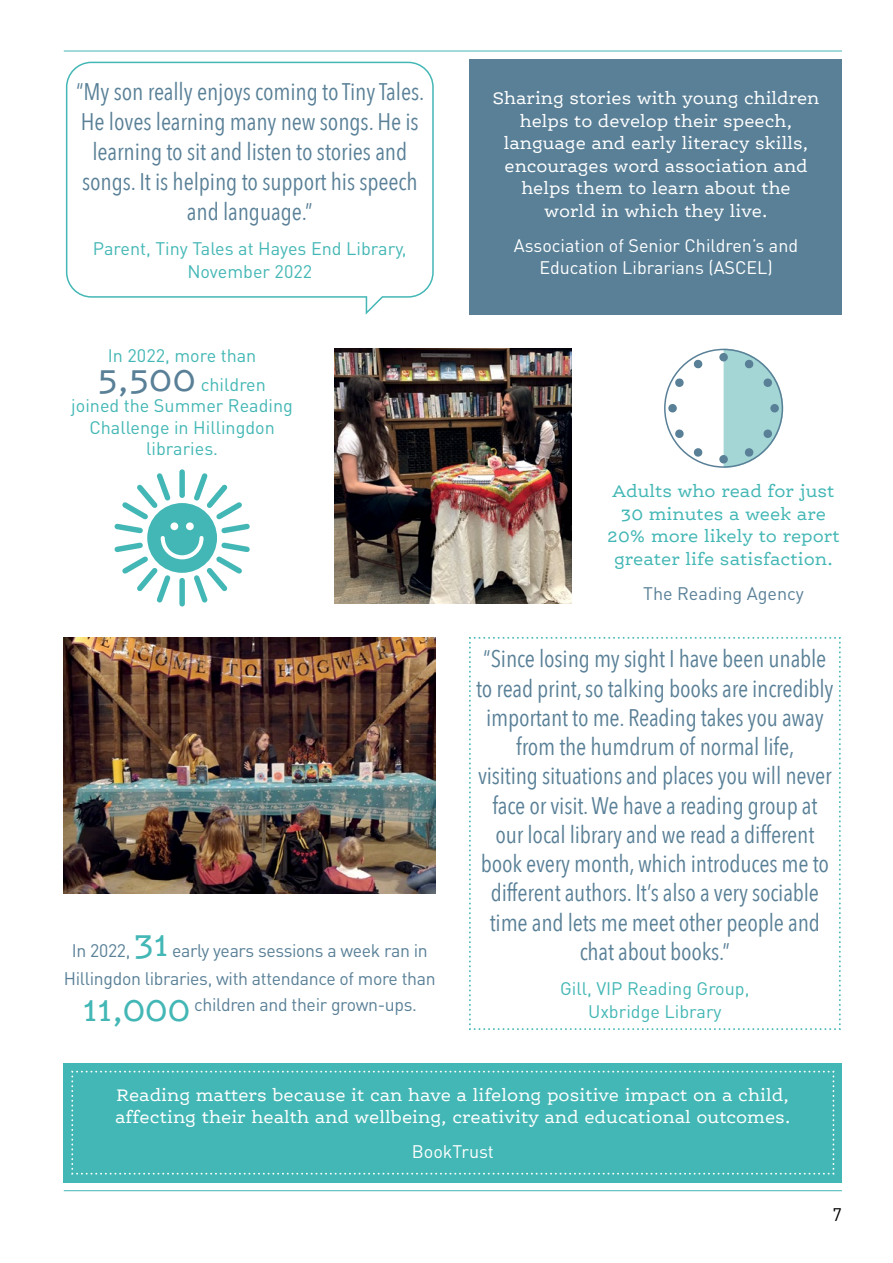
<style>
.page{position:relative;width:893px;height:1263px;background:#fff}
.page>*{position:absolute;margin:0;border:0;box-sizing:border-box;transform-origin:0 0}
.t1{font:24px/29.2px "Avenir Next Condensed";letter-spacing:-.01em;color:#598097;text-align:center}
.t2{font:18px/22.5px "Ernestine Pro";color:#fff}
.t3{font:18px/22.5px "DINOT";color:#43b7b5;text-align:center}
.t4{font:18px/27px "DINOT";letter-spacing:-.02em;color:#598097;text-align:center}
.t5{font:18px/22.5px "Ernestine Pro";color:#43b7b5;text-align:center}
.t6{font:18px/22.5px "DINOT";color:#fff;text-align:center}
.t7{font:18px "DINOT";color:#598097}
.t8{font:18px "DINOT";color:#000}
.s1{font-family:"Ernestine Pro";font-size:36px;color:#598097}
.s2{font-family:"Ernestine Pro";font-size:36px;color:#43b7b5}
</style>
<div class="page">
<div style="left:470px;top:60px;width:372px;height:255px;background:#598097"></div>
<div style="left:64px;top:1063px;width:778px;height:119px;background:#43b7b5"></div>
<svg style="left:66px;top:62px;width:368px;height:253px"></svg>
<svg style="left:664px;top:349px;width:119px;height:119px"></svg>
<svg style="left:71px;top:1070px;width:764px;height:105px"></svg>
<svg style="left:114px;top:469px;width:136px;height:138px"></svg>
<div style="left:170px;top:522px;width:8px;height:8px;background:#fff;border-radius:50%"></div>
<div style="left:186px;top:522px;width:8px;height:8px;background:#fff;border-radius:50%"></div>
<svg style="left:469px;top:637px;width:372px;height:393px"></svg>
<img style="left:334px;top:349px;width:237px;height:255px">
<img style="left:64px;top:638px;width:372px;height:255px">
<hr style="left:64px;top:51px;width:778px;height:1px;background:#43b7b5">
<hr style="left:64px;top:1190px;width:778px;height:1px;background:#43b7b5">
<p class="t1" style="left:76px;top:76px;width:350px;line-height:30px">“My son really enjoys coming to Tiny Tales.<br>He loves learning many new songs. He is learning to sit and listen to stories and songs. It is helping to support his speech and language.”</p>
<p class="t3" style="left:93px;top:237px;width:315px">Parent, Tiny Tales at Hayes End Library,<br>November 2022</p>
<p class="t3" style="left:98px;top:340px;width:169px;line-height:29.1px">In 2022, more than<br><span class="s1">5,500</span> children</p>
<p class="t3" style="left:71px;top:394px;width:223px;line-height:21.6px">joined the Summer Reading<br>Challenge in Hillingdon libraries.</p>
<p class="t4" style="left:64px;top:936px;width:373px">In 2022, <span class="s2">31</span> early years sessions a week ran in<br>Hillingdon libraries, with attendance of more than<br><span class="s2">11,000</span> children and their grown-ups.</p>
<p class="t2" style="left:493px;top:87px;width:328px;text-align:center">Sharing stories with young children helps to develop their speech, language and early literacy skills, encourages word association and helps them to learn about the<br>world in which they live.</p>
<p class="t6" style="left:514px;top:233px;width:286px">Association of Senior Children’s and<br>Education Librarians (ASCEL)</p>
<p class="t5" style="left:607px;top:480px;width:234px">Adults who read for just<br>30 minutes a week are<br>20% more likely to report greater life satisfaction.</p>
<p class="t7" style="left:643px;top:581px;width:162px">The Reading Agency</p>
<p class="t1" style="left:476px;top:643px;width:359px">“Since losing my sight I have been unable to read print, so talking books are incredibly important to me. Reading takes you away from the humdrum of normal life,<br>visiting situations and places you will never face or visit. We have a reading group at our local library and we read a different book every month, which introduces me to different authors. It’s also a very sociable time and lets me meet other people and chat about books.”</p>
<p class="t3" style="left:560px;top:976px;width:191px">Gill, VIP Reading Group,<br>Uxbridge Library</p>
<p class="t2" style="left:115px;top:1083px;width:677px">Reading matters because it can have a lifelong positive impact on a child, affecting their health and wellbeing, creativity and educational outcomes.</p>
<p class="t6" style="left:412px;top:1140px;width:84px">BookTrust</p>
<p class="t8" style="left:832px;top:1203px;width:11px">7</p>
</div>
